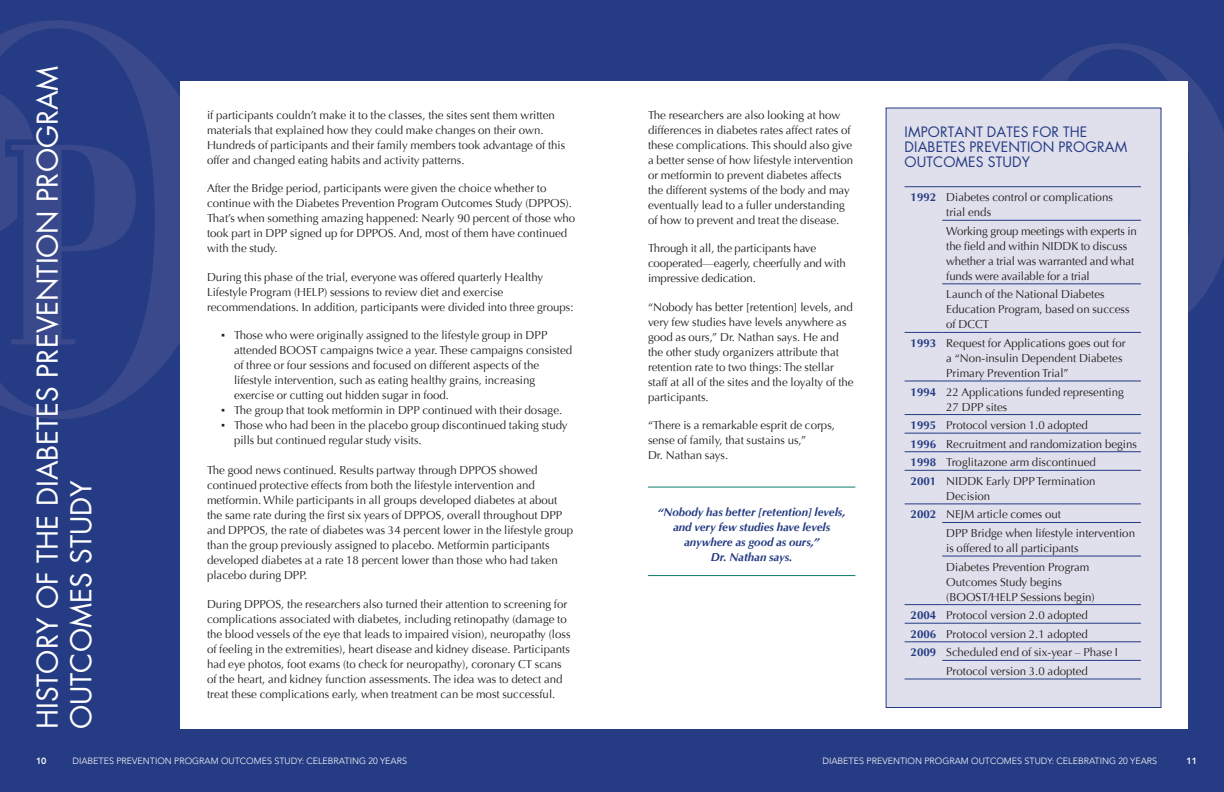
<style>
.page{position:relative;width:1224px;height:792px;background:#253b83}
.page>*{position:absolute;margin:0;border:0;box-sizing:border-box;transform-origin:0 0}
.t1{font:28px/33.6px "Futura";color:#fff}
.t2{font:14px/15px "Futura";letter-spacing:.01em;color:#253b83}
.t3{font:11.5px/15px "Optima";color:#231f20}
.t4{font:italic 700 11.5px/15px "Optima";color:#253b83;text-align:center}
.t5{font:300 9px "Avenir";color:#fff}
.t6{font:800 9px "Avenir";color:#fff}
.s1{font-family:"Arial"}
.s2{font-weight:700;color:#253b83}
</style>
<div class="page">
<svg style="left:1040px;top:43px;width:184px;height:270px;fill:#39498b"></svg>
<svg style="left:0;top:20px;width:180px;height:399px"></svg>
<svg style="left:0;top:80px;width:136px;height:305px"></svg>
<div style="left:180px;top:81px;width:1008px;height:648px;background:#fff"></div>
<hr style="left:648px;top:487px;width:207px;height:1px;background:#0a7f6c">
<hr style="left:648px;top:575px;width:207px;height:1px;background:#0a7f6c">
<div style="left:886px;top:108px;width:275px;height:600px;background:#e0e0ec"></div>
<hr style="left:942px;top:220px;width:199px;height:1px;background:#253b83">
<hr style="left:942px;top:284px;width:199px;height:1px;background:#253b83">
<hr style="left:942px;top:332px;width:199px;height:1px;background:#253b83">
<hr style="left:942px;top:381px;width:199px;height:1px;background:#253b83">
<hr style="left:942px;top:414px;width:199px;height:1px;background:#253b83">
<hr style="left:942px;top:433px;width:199px;height:1px;background:#253b83">
<hr style="left:942px;top:451px;width:199px;height:1px;background:#253b83">
<hr style="left:942px;top:470px;width:199px;height:1px;background:#253b83">
<hr style="left:942px;top:504px;width:199px;height:1px;background:#253b83">
<hr style="left:942px;top:522px;width:199px;height:1px;background:#253b83">
<hr style="left:942px;top:556px;width:199px;height:1px;background:#253b83">
<hr style="left:942px;top:604px;width:199px;height:1px;background:#253b83">
<hr style="left:942px;top:623px;width:199px;height:1px;background:#253b83">
<hr style="left:942px;top:642px;width:199px;height:1px;background:#253b83">
<hr style="left:942px;top:660px;width:199px;height:1px;background:#253b83">
<hr style="left:905px;top:186px;width:37px;height:1px;background:#253b83">
<hr style="left:942px;top:186px;width:199px;height:1px;background:#253b83">
<hr style="left:905px;top:604px;width:37px;height:1px;background:#253b83">
<hr style="left:905px;top:623px;width:37px;height:1px;background:#253b83">
<hr style="left:905px;top:642px;width:37px;height:1px;background:#253b83">
<hr style="left:905px;top:332px;width:37px;height:1px;background:#253b83">
<hr style="left:905px;top:381px;width:37px;height:1px;background:#253b83">
<hr style="left:905px;top:414px;width:37px;height:1px;background:#253b83">
<hr style="left:905px;top:433px;width:37px;height:1px;background:#253b83">
<hr style="left:905px;top:451px;width:37px;height:1px;background:#253b83">
<hr style="left:905px;top:470px;width:37px;height:1px;background:#253b83">
<hr style="left:905px;top:504px;width:37px;height:1px;background:#253b83">
<hr style="left:905px;top:679px;width:37px;height:1px;background:#253b83">
<hr style="left:942px;top:679px;width:199px;height:1px;background:#253b83">
<h1 class="t1" style="left:30px;top:729px;width:665px;rotate:-90deg">HISTORY OF THE DIABETES PREVENTION PROGRAM<br>OUTCOMES STUDY</h1>
<p class="t3" style="left:207px;top:107px;width:360px">if participants couldn’t make it to the classes, the sites sent them written materials that explained how they could make changes on their own.<br>Hundreds of participants and their family members took advantage of this offer and changed eating habits and activity patterns.</p>
<p class="t3" style="left:207px;top:181px;width:370px">After the Bridge period, participants were given the choice whether to continue with the Diabetes Prevention Program Outcomes Study (DPPOS).<br>That’s when something amazing happened: Nearly 90 percent of those who took part in DPP signed up for DPPOS. And, most of them have continued with the study.</p>
<p class="t3" style="left:207px;top:269px;width:368px">During this phase of the trial, everyone was offered quarterly Healthy<br>Lifestyle Program (HELP) sessions to review diet and exercise recommendations. In addition, participants were divided into three groups:</p>
<p class="t3" style="left:234px;top:328px;width:340px;text-indent:-13px"><span class="s1">▪</span> Those who were originally assigned to the lifestyle group in DPP attended BOOST campaigns twice a year. These campaigns consisted of three or four sessions and focused on different aspects of the lifestyle intervention, such as eating healthy grains, increasing exercise or cutting out hidden sugar in food.</p>
<p class="t3" style="left:221px;top:403px;width:343px"><span class="s1">▪</span> The group that took metformin in DPP continued with their dosage.</p>
<p class="t3" style="left:234px;top:418px;width:335px;text-indent:-13px"><span class="s1">▪</span> Those who had been in the placebo group discontinued taking study pills but continued regular study visits.</p>
<p class="t3" style="left:207px;top:463px;width:368px">The good news continued. Results partway through DPPOS showed continued protective effects from both the lifestyle intervention and metformin. While participants in all groups developed diabetes at about the same rate during the first six years of DPPOS, overall throughout DPP and DPPOS, the rate of diabetes was 34 percent lower in the lifestyle group than the group previously assigned to placebo. Metformin participants developed diabetes at a rate 18 percent lower than those who had taken placebo during DPP.</p>
<p class="t3" style="left:207px;top:596px;width:365px">During DPPOS, the researchers also turned their attention to screening for complications associated with diabetes, including retinopathy (damage to the blood vessels of the eye that leads to impaired vision), neuropathy (loss of feeling in the extremities), heart disease and kidney disease. Participants had eye photos, foot exams (to check for neuropathy), coronary CT scans of the heart, and kidney function assessments. The idea was to detect and treat these complications early, when treatment can be most successful.</p>
<p class="t3" style="left:648px;top:107px;width:207px">The researchers are also looking at how differences in diabetes rates affect rates of these complications. This should also give a better sense of how lifestyle intervention or metformin to prevent diabetes affects the different systems of the body and may eventually lead to a fuller understanding of how to prevent and treat the disease.</p>
<p class="t3" style="left:648px;top:241px;width:199px">Through it all, the participants have cooperated—eagerly, cheerfully and with impressive dedication.</p>
<p class="t3" style="left:648px;top:299px;width:207px">“Nobody has better [retention] levels, and very few studies have levels anywhere as good as ours,” Dr. Nathan says. He and the other study organizers attribute that retention rate to two things: The stellar staff at all of the sites and the loyalty of the participants.</p>
<p class="t3" style="left:648px;top:418px;width:189px">“There is a remarkable esprit de corps, sense of family, that sustains us,”<br>Dr. Nathan says.</p>
<p class="t4" style="left:658px;top:505px;width:189px">“Nobody has better [retention] levels, and very few studies have levels anywhere as good as ours,”<br>Dr. Nathan says.</p>
<p class="t2" style="left:905px;top:125px;width:224px">IMPORTANT DATES FOR THE<br>DIABETES PREVENTION PROGRAM<br>OUTCOMES STUDY</p>
<p class="t3" style="left:946px;top:190px;width:168px;text-indent:-36px"><span class="s2">1992</span> Diabetes control or complications trial ends</p>
<p class="t3" style="left:946px;top:224px;width:192px">Working group meetings with experts in the field and within NIDDK to discuss whether a trial was warranted and what funds were available for a trial</p>
<p class="t3" style="left:946px;top:287px;width:185px">Launch of the National Diabetes<br>Education Program, based on success of DCCT</p>
<p class="t3" style="left:946px;top:336px;width:181px;text-indent:-36px"><span class="s2">1993</span> Request for Applications goes out for a “Non-insulin Dependent Diabetes<br>Primary Prevention Trial”</p>
<p class="t3" style="left:946px;top:384px;width:179px;text-indent:-36px"><span class="s2">1994</span> 22 Applications funded representing<br>27 DPP sites</p>
<p class="t3" style="left:911px;top:416px;width:228px;line-height:18.6px"><span class="s2">1995</span> Protocol version 1.0 adopted<br><span class="s2">1996</span> Recruitment and randomization begins <span class="s2">1998</span> Troglitazone arm discontinued<br><span class="s2">2001</span> NIDDK Early DPP Termination</p>
<p class="t3" style="left:946px;top:489px;width:46px">Decision</p>
<p class="t3" style="left:911px;top:507px;width:152px"><span class="s2">2002</span> NEJM article comes out</p>
<p class="t3" style="left:946px;top:526px;width:190px">DPP Bridge when lifestyle intervention</p>
<p class="t3" style="left:946px;top:539px;width:145px;line-height:18.6px">is offered to all participants<br>Diabetes Prevention Program</p>
<p class="t3" style="left:946px;top:574px;width:150px">Outcomes Study begins (BOOST/HELP Sessions begin)</p>
<p class="t3" style="left:911px;top:608px;width:179px"><span class="s2">2004</span> Protocol version 2.0 adopted</p>
<p class="t3" style="left:911px;top:627px;width:179px"><span class="s2">2006</span> Protocol version 2.1 adopted</p>
<p class="t3" style="left:911px;top:645px;width:209px"><span class="s2">2009</span> Scheduled end of six-year – Phase I</p>
<p class="t3" style="left:946px;top:664px;width:143px">Protocol version 3.0 adopted</p>
<p class="t6" style="left:36px;top:756px;width:12px">10</p>
<p class="t5" style="left:72px;top:756px;width:336px">DIABETES PREVENTION PROGRAM OUTCOMES STUDY: CELEBRATING 20 YEARS</p>
<p class="t5" style="left:822px;top:756px;width:336px">DIABETES PREVENTION PROGRAM OUTCOMES STUDY: CELEBRATING 20 YEARS</p>
<p class="t6" style="left:1186px;top:756px;width:12px">11</p>
</div>
